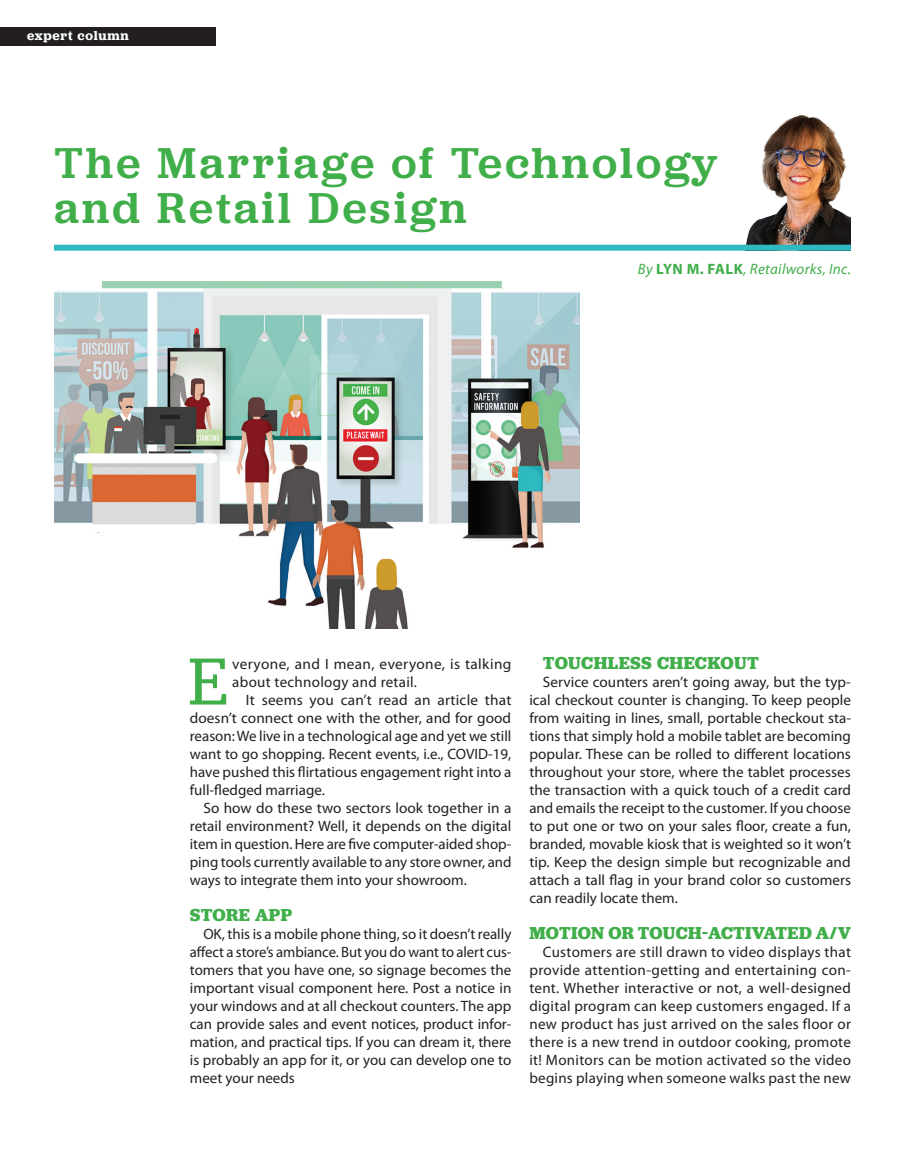
<style>
.page{position:relative;width:905px;height:1175px;background:#fff}
.page>*{position:absolute;margin:0;border:0;box-sizing:border-box;transform-origin:0 0}
.Body_Drop_Cap{font:69.15px "Jubilat";color:#40ae49}
.Main_Heading{font:500 45px "Jubilat";letter-spacing:.07em;color:#40ae49}
.Body{font:700 18px "Jubilat";letter-spacing:.02em;color:#40ae49}
.Body-2{font:15px/18px "Myriad Pro";color:#231f20;text-align:justify}
.Body_Drop_Cap-2{font:15px/18px "Myriad Pro";letter-spacing:.02em;color:#231f20}
.Byline{font:italic 15px "Myriad Pro";letter-spacing:.02em;color:#40ae49}
.t1{font:600 13.5px "Jubilat";letter-spacing:.06em;color:#fff}
.s1{font-weight:700;font-style:normal}
</style>
<div class="page">
<div style="left:0;top:27px;width:216px;height:18px;background:#231f20"></div>
<img style="left:54px;top:281px;width:525px;height:347px">
<img style="left:742px;top:116px;width:108px;height:129px">
<div style="left:54px;top:245px;width:796px;height:6px;background:#2fb9c1"></div>
<p class="t1" style="left:27px;top:27px;width:103px">expert column</p>
<p class="Main_Heading" style="left:54px;top:134px;width:665px">The Marriage of Technology</p>
<p class="Main_Heading" style="left:54px;top:179px;width:414px">and Retail Design</p>
<p class="Byline" style="left:638px;top:259px;width:214px">By <span class="s1">LYN M. FALK</span>, Retailworks, Inc.</p>
<p class="Body_Drop_Cap" style="left:188px;top:638px;width:42px">E</p>
<p class="Body_Drop_Cap-2" style="left:232px;top:654px;width:280px">veryone, and I mean, everyone, is talking about technology and retail.</p>
<p class="Body-2" style="left:190px;top:690px;width:323px;text-indent:56px">It seems you can’t read an article that doesn’t connect one with the other, and for good reason: We live in a technological age and yet we still want to go shopping. Recent events, i.e., COVID-19, have pushed this flirtatious engagement right into a full-fledged marriage.</p>
<p class="Body-2" style="left:190px;top:798px;width:323px;text-indent:14px">So how do these two sectors look together in a retail environment? Well, it depends on the digital item in question. Here are five computer-aided shop&shy;ping tools currently available to any store owner, and ways to integrate them into your showroom.</p>
<p class="Body" style="left:190px;top:903px;width:104px">STORE APP</p>
<p class="Body-2" style="left:190px;top:924px;width:323px;text-indent:14px">OK, this is a mobile phone thing, so it doesn’t really affect a store’s ambiance. But you do want to alert cus&shy;tomers that you have one, so signage becomes the important visual component here. Post a notice in your windows and at all checkout counters. The app can provide sales and event notices, product infor&shy;mation, and practical tips. If you can dream it, there is probably an app for it, or you can develop one to meet your needs</p>
<p class="Body" style="left:543px;top:651px;width:217px">TOUCHLESS CHECKOUT</p>
<p class="Body-2" style="left:529px;top:672px;width:323px;text-indent:14px">Service counters aren’t going away, but the typ&shy;ical checkout counter is changing. To keep people from waiting in lines, small, portable checkout sta&shy;tions that simply hold a mobile tablet are becoming popular. These can be rolled to different locations throughout your store, where the tablet processes the transaction with a quick touch of a credit card and emails the receipt to the customer. If you choose to put one or two on your sales floor, create a fun, branded, movable kiosk that is weighted so it won’t tip. Keep the design simple but recognizable and attach a tall flag in your brand color so customers can readily locate them.</p>
<p class="Body" style="left:529px;top:921px;width:323px">MOTION OR TOUCH-ACTIVATED A/V</p>
<p class="Body-2" style="left:529px;top:942px;width:323px;text-indent:14px">Customers are still drawn to video displays that provide attention-getting and entertaining con&shy;tent. Whether interactive or not, a well-designed digital program can keep customers engaged. If a new product has just arrived on the sales floor or there is a new trend in outdoor cooking, promote it! Monitors can be motion activated so the video begins playing when someone walks past the new</p>
</div>
